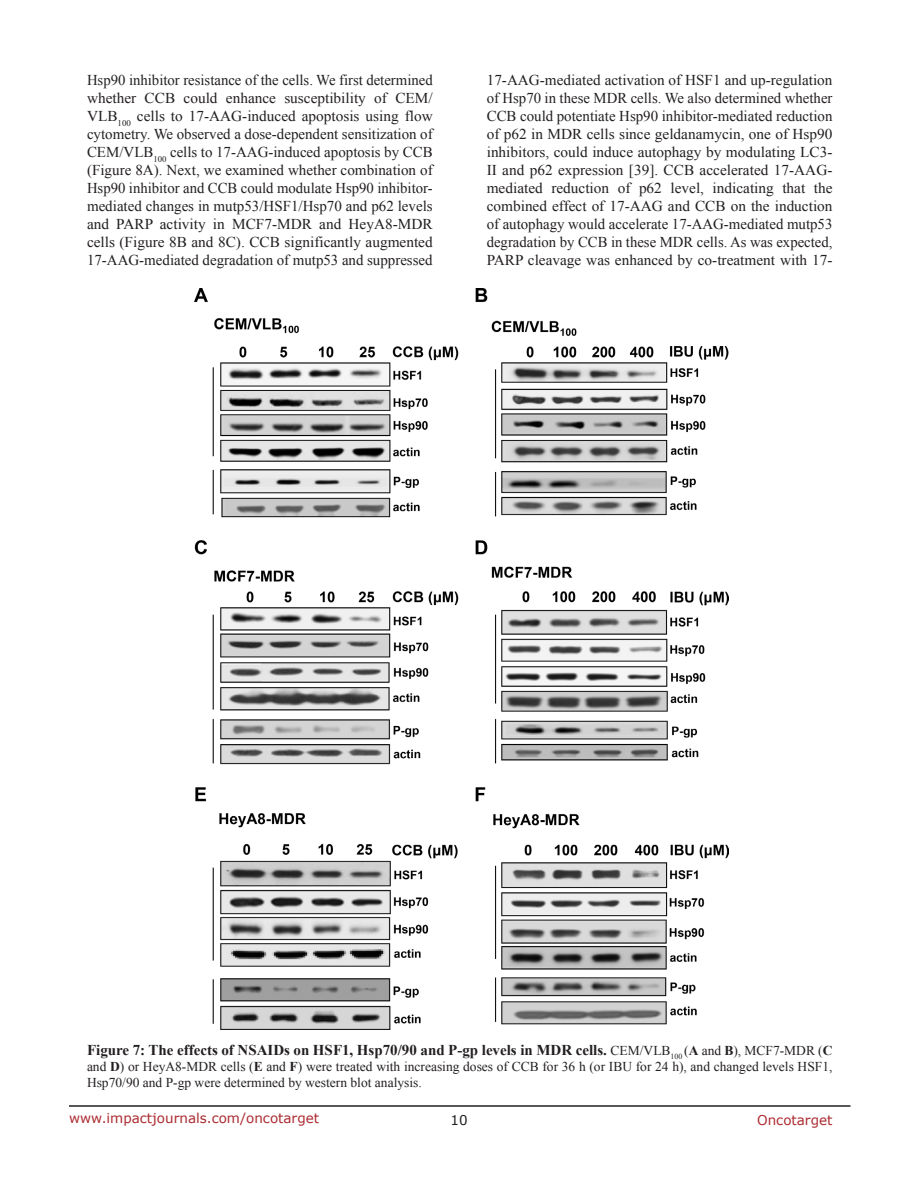
<style>
.page{position:relative;width:918px;height:1188px;background:#fff}
.page>*{position:absolute;margin:0;border:0;box-sizing:border-box;transform-origin:0 0}
.BodyText{font:15px/18px "Times New Roman";color:#231f20;text-align:justify}
.FigureText{font:700 15px "Times New Roman";color:#231f20}
.FigureText-2{font:13.5px/16.2px "Times New Roman";color:#231f20}
.t1{font:13.5px "Verdana";color:#ac2b31}
.t2{font:13.5px "Verdana";color:#231f20}
.s1{font-weight:400;font-size:13.5px}
.s2{font-size:13.5px}
.s3{font-weight:700}
</style>
<div class="page">
<hr style="left:69px;top:1105px;width:781px;height:2px;background:#231f20">
<img style="left:194px;top:288px;width:535px;height:742px">
<p class="BodyText" style="left:87px;top:71px;width:347px">Hsp90 inhibitor resistance of the cells. We first determined whether CCB could enhance susceptibility of CEM/ VLB<sub>100</sub> cells to 17-AAG-induced apoptosis using flow cytometry. We observed a dose-dependent sensitization of CEM/VLB<sub>100</sub> cells to 17-AAG-induced apoptosis by CCB (Figure 8A). Next, we examined whether combination of Hsp90 inhibitor and CCB could modulate Hsp90 inhibitor&shy;mediated changes in mutp53/HSF1/Hsp70 and p62 levels and PARP activity in MCF7-MDR and HeyA8-MDR cells (Figure 8B and 8C). CCB significantly augmented 17-AAG-mediated degradation of mutp53 and suppressed</p>
<p class="BodyText" style="left:487px;top:71px;width:347px">17-AAG-mediated activation of HSF1 and up-regulation of Hsp70 in these MDR cells. We also determined whether CCB could potentiate Hsp90 inhibitor-mediated reduction of p62 in MDR cells since geldanamycin, one of Hsp90 inhibitors, could induce autophagy by modulating LC3- II and p62 expression [39]. CCB accelerated 17-AAG&shy;mediated reduction of p62 level, indicating that the combined effect of 17-AAG and CCB on the induction of autophagy would accelerate 17-AAG-mediated mutp53 degradation by CCB in these MDR cells. As was expected, PARP cleavage was enhanced by co-treatment with 17-</p>
<p class="FigureText" style="left:87px;top:1039px;width:747px">Figure 7: The effects of NSAIDs on HSF1, Hsp70/90 and P-gp levels in MDR cells. <span class="s1">CEM/VLB</span><sub>100</sub> <span class="s1">(</span><span class="s2">A</span> <span class="s1">and</span> <span class="s2">B</span><span class="s1">), MCF7-MDR (</span><span class="s2">C</span></p>
<p class="FigureText-2" style="left:87px;top:1058px;width:747px">and <span class="s3">D</span>) or HeyA8-MDR cells (<span class="s3">E</span> and <span class="s3">F</span>) were treated with increasing doses of CCB for 36 h (or IBU for 24 h), and changed levels HSF1,<br>Hsp70/90 and P-gp were determined by western blot analysis.</p>
<p class="t1" style="left:69px;top:1109px;width:252px">www.impactjournals.com/oncotarget</p>
<p class="t2" style="left:450px;top:1111px;width:19px">10</p>
<p class="t1" style="left:757px;top:1111px;width:77px">Oncotarget</p>
</div>
